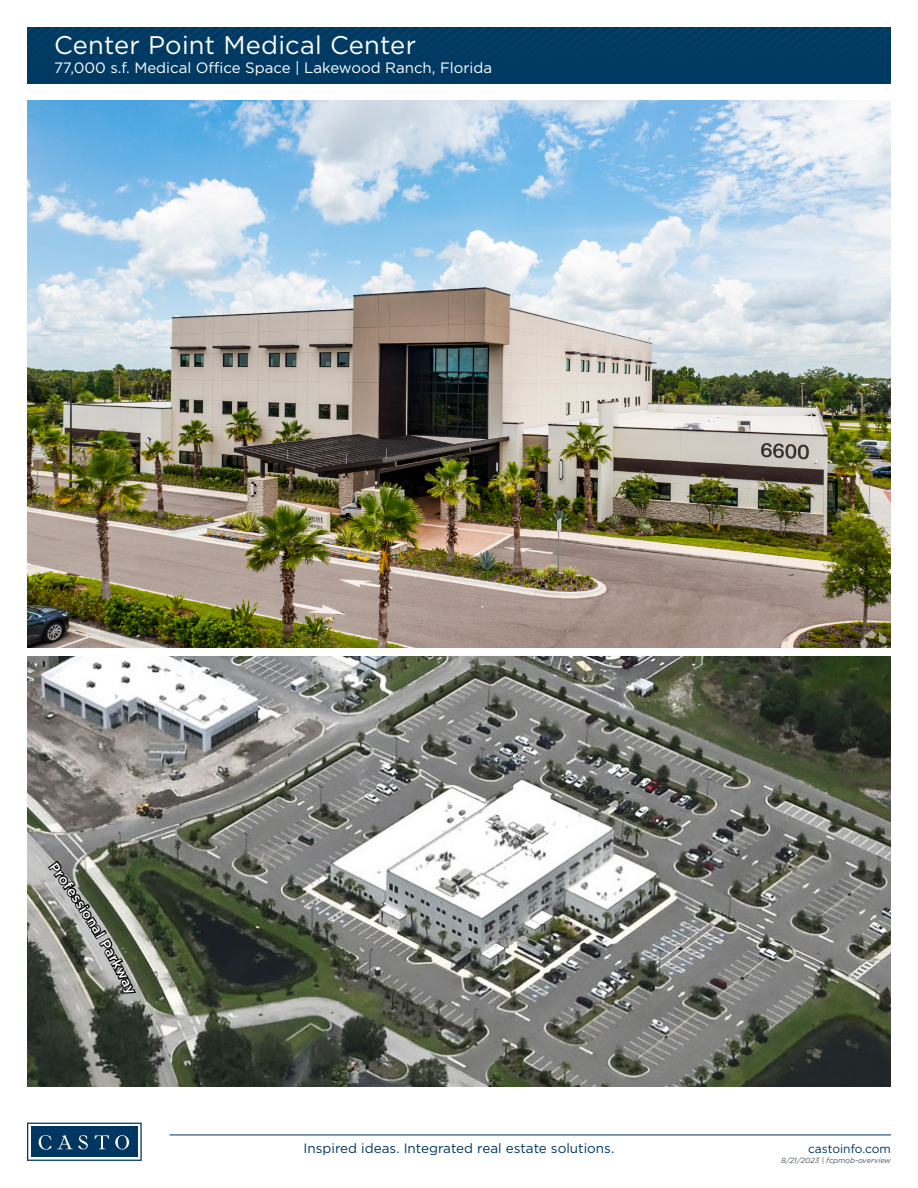
<style>
.page{position:relative;width:918px;height:1188px;background:#fff}
.page>*{position:absolute;margin:0;border:0;box-sizing:border-box;transform-origin:0 0}
.t1{font:25.5px "Gotham";letter-spacing:.01em;color:#fff}
.t2{font:15px "Gotham";color:#fff}
.t3{font:13.5px "Gotham";color:#003660}
.t4{font:12px "Gotham";color:#003660}
.t5{font:italic 7.5px "Gotham";color:#4c5759}
</style>
<div class="page">
<div style="left:27px;top:27px;width:864px;height:56px;background:#003a63"></div>
<svg style="left:27px;top:27px;width:864px;height:15px"></svg>
<svg style="left:27px;top:1123px;width:115px;height:38px"></svg>
<hr style="left:170px;top:1135px;width:721px;height:1px;background:#003660">
<img style="left:27px;top:657px;width:864px;height:429px">
<img style="left:27px;top:100px;width:864px;height:548px">
<svg style="left:50px;top:862px;width:84px;height:134px;background:#8c9085"></svg>
<h1 class="t1" style="left:54px;top:29px;width:363px">Center Point Medical Center</h1>
<p class="t2" style="left:54px;top:58px;width:440px">77,000 s.f. Medical Office Space | Lakewood Ranch, Florida</p>
<p class="t3" style="left:304px;top:1139px;width:312px">Inspired ideas. Integrated real estate solutions.</p>
<p class="t4" style="left:808px;top:1141px;width:84px">castoinfo.com</p>
<p class="t5" style="left:781px;top:1155px;width:111px">8/21/2023 | fcpmob-overview</p>
</div>
